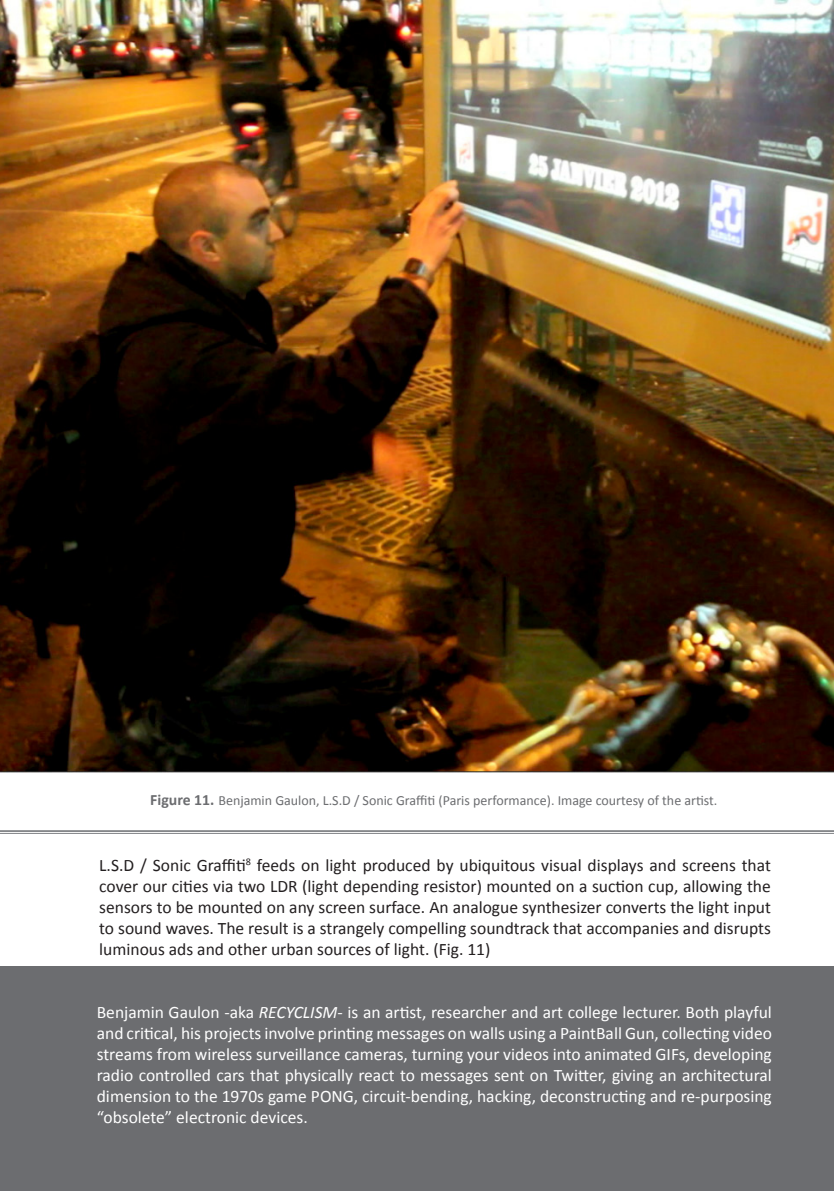
<style>
.page{position:relative;width:834px;height:1191px;background:#fff}
.page>*{position:absolute;margin:0;border:0;box-sizing:border-box;transform-origin:0 0}
.Predeterminado{font:17.5px/21px "Calibri";color:#fff;text-align:justify}
.Predeterminado-2{font:17.5px/21px "Calibri";color:#231f20;text-align:justify}
.Predeterminado-3{font:14px "Calibri";color:#6c6d70}
.s1{font-weight:700;font-size:15.75px}
.s2{font-style:italic}
</style>
<div class="page">
<div style="left:0;top:966px;width:833px;height:225px;background:#6c6d70"></div>
<img style="left:0;top:0;width:833px;height:772px">
<hr style="left:0;top:830px;width:833px;height:2px;background:#808285">
<hr style="left:0;top:833px;width:833px;height:1px;background:#808285">
<p class="Predeterminado-3" style="left:150px;top:791px;width:568px"><span class="s1">Figure 11.</span> Benjamin Gaulon, L.S.D / Sonic Graffiti (Paris performance). Image courtesy of the artist.</p>
<p class="Predeterminado-2" style="left:99px;top:854px;width:673px">L.S.D / Sonic Graffiti<sup>8</sup> feeds on light produced by ubiquitous visual displays and screens that cover our cities via two LDR (light depending resistor) mounted on a suction cup, allowing the sensors to be mounted on any screen surface. An analogue synthesizer converts the light input to sound waves. The result is a strangely compelling soundtrack that accompanies and disrupts luminous ads and other urban sources of light. (Fig. 11)</p>
<p class="Predeterminado" style="left:97px;top:1002px;width:676px">Benjamin Gaulon -aka <span class="s2">RECYCLISM</span>- is an artist, researcher and art college lecturer. Both playful and critical, his projects involve printing messages on walls using a PaintBall Gun, collecting video streams from wireless surveillance cameras, turning your videos into animated GIFs, developing radio controlled cars that physically react to messages sent on Twitter, giving an architectural dimension to the 1970s game PONG, circuit-bending, hacking, deconstructing and re-purposing “obsolete” electronic devices.</p>
</div>
